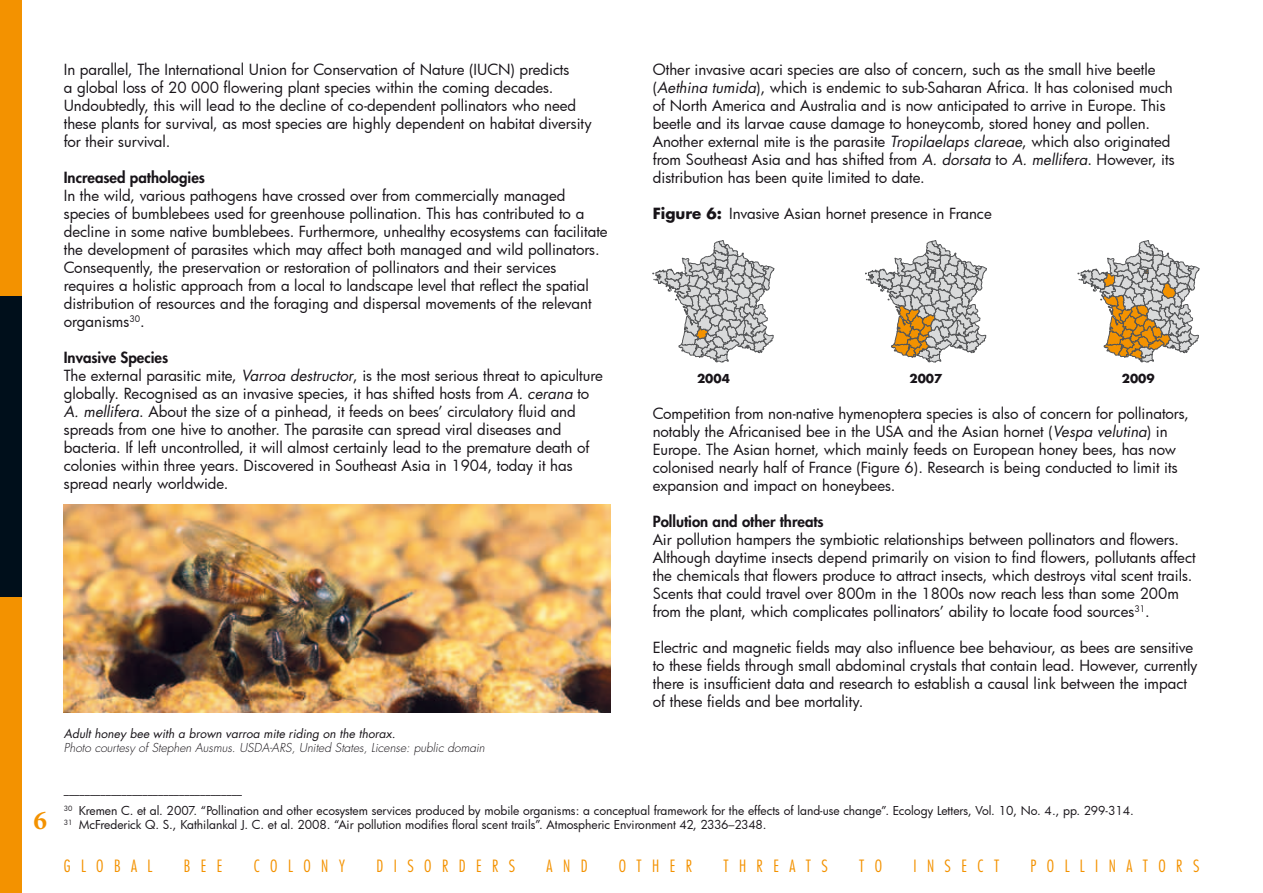
<style>
.page{position:relative;width:1263px;height:893px;background:#fff}
.page>*{position:absolute;margin:0;border:0;box-sizing:border-box;transform-origin:0 0}
.t1{font:700 27px "Minion Pro";color:#f39200}
.t2{font:300 condensed 16.5px "Futura";color:#f39200}
.t3{font:15px/18px "Futura";color:#181419}
.t4{font:800 15px "Futura";color:#181419}
.t5{font:12px/14.4px "Futura";color:#181419}
.t6{font:italic 300 12px "Futura";color:#181419}
.t7{font:italic 12px "Futura";color:#181419}
.t8{font:700 12px "Futura";color:#181419}
.t9{font:700 10.5px "Futura";color:#181419}
.s1{font-weight:800}
.s2{font-style:italic}
.s3{font-weight:700}
</style>
<div class="page">
<svg style="left:653px;top:240px;width:121px;height:122px"></svg>
<svg style="left:1078px;top:240px;width:121px;height:122px"></svg>
<svg style="left:865px;top:240px;width:121px;height:122px"></svg>
<div style="left:0;top:0;width:21px;height:893px;background:#f39200"></div>
<div style="left:0;top:296px;width:21px;height:301px;background:#000f1b"></div>
<img style="left:64px;top:505px;width:546px;height:208px">
<h1 class="t1" style="left:34px;top:802px;width:15px">6</h1>
<p class="t3" style="left:64px;top:60px;width:530px">In parallel, The International Union for Conservation of Nature (IUCN) predicts<br>a global loss of 20 000 flowering plant species within the coming decades.<br>Undoubtedly, this will lead to the decline of co-dependent pollinators who need these plants for survival, as most species are highly dependent on habitat diversity for their survival.</p>
<p class="t4" style="left:64px;top:168px;width:143px">Increased pathologies</p>
<p class="t3" style="left:64px;top:186px;width:545px">In the wild, various pathogens have crossed over from commercially managed species of bumblebees used for greenhouse pollination. This has contributed to a decline in some native bumblebees. Furthermore, unhealthy ecosystems can facilitate the development of parasites which may affect both managed and wild pollinators.<br>Consequently, the preservation or restoration of pollinators and their services requires a holistic approach from a local to landscape level that reflect the spatial distribution of resources and the foraging and dispersal movements of the relevant organisms<sup>30</sup>.</p>
<p class="t3" style="left:64px;top:348px;width:541px"><span class="s1">Invasive Species<br></span>The external parasitic mite, <span class="s2">Varroa destructor</span>, is the most serious threat to apiculture globally. Recognised as an invasive species, it has shifted hosts from <span class="s2">A. cerana</span> to <span class="s2">A. mellifera</span>. About the size of a pinhead, it feeds on bees’ circulatory fluid and spreads from one hive to another. The parasite can spread viral diseases and bacteria. If left uncontrolled, it will almost certainly lead to the premature death of colonies within three years. Discovered in Southeast Asia in 1904, today it has spread nearly worldwide.</p>
<p class="t7" style="left:64px;top:725px;width:333px">Adult honey bee with a brown varroa mite riding on the thorax.</p>
<p class="t6" style="left:64px;top:740px;width:423px">Photo courtesy of Stephen Ausmus. USDA-ARS, United States, License: public domain</p>
<p class="t3" style="left:653px;top:60px;width:523px">Other invasive acari species are also of concern, such as the small hive beetle (<span class="s2">Aethina tumida</span>), which is endemic to sub-Saharan Africa. It has colonised much of North America and Australia and is now anticipated to arrive in Europe. This beetle and its larvae cause damage to honeycomb, stored honey and pollen.<br>Another external mite is the parasite <span class="s2">Tropilaelaps clareae</span>, which also originated from Southeast Asia and has shifted from <span class="s2">A. dorsata</span> to <span class="s2">A. mellifera</span>. However, its distribution has been quite limited to date.</p>
<p class="t3" style="left:653px;top:204px;width:341px"><span class="s3">Figure 6:</span> Invasive Asian hornet presence in France</p>
<p class="t8" style="left:697px;top:370px;width:34px">2004</p>
<p class="t8" style="left:909px;top:370px;width:34px">2007</p>
<p class="t8" style="left:1122px;top:370px;width:34px">2009</p>
<p class="t3" style="left:653px;top:404px;width:538px">Competition from non-native hymenoptera species is also of concern for pollinators, notably the Africanised bee in the USA and the Asian hornet (<span class="s2">Vespa velutina</span>) in Europe. The Asian hornet, which mainly feeds on European honey bees, has now colonised nearly half of France (Figure 6). Research is being conducted to limit its expansion and impact on honeybees.</p>
<p class="t4" style="left:653px;top:511px;width:173px">Pollution and other threats</p>
<p class="t3" style="left:653px;top:530px;width:544px">Air pollution hampers the symbiotic relationships between pollinators and flowers.<br>Although daytime insects depend primarily on vision to find flowers, pollutants affect the chemicals that flowers produce to attract insects, which destroys vital scent trails.<br>Scents that could travel over 800m in the 1800s now reach less than some 200m from the plant, which complicates pollinators’ ability to locate food sources<sup>31</sup>.</p>
<p class="t3" style="left:653px;top:638px;width:546px">Electric and magnetic fields may also influence bee behaviour, as bees are sensitive to these fields through small abdominal crystals that contain lead. However, currently there is insufficient data and research to establish a causal link between the impact of these fields and bee mortality.</p>
<p class="t9" style="left:64px;top:783px;width:180px">__________________________________</p>
<p class="t5" style="left:64px;top:803px;width:1071px"><sup>30</sup> Kremen C. et al. 2007. “Pollination and other ecosystem services produced by mobile organisms: a conceptual framework for the effects of land-use change”. Ecology Letters, Vol. 10, No. 4., pp. 299-314.<br><sup>31</sup> McFrederick Q. S., Kathilankal J. C. et al. 2008. “Air pollution modifies floral scent trails”. Atmospheric Environment 42, 2336–2348.</p>
<p class="t2" style="left:64px;top:855px;width:90px">G L O B A L</p>
<p class="t2" style="left:184px;top:855px;width:40px">B E E</p>
<p class="t2" style="left:254px;top:855px;width:93px">C O L O N Y</p>
<p class="t2" style="left:377px;top:855px;width:140px">D I S O R D E R S</p>
<p class="t2" style="left:547px;top:855px;width:42px">A N D</p>
<p class="t2" style="left:619px;top:855px;width:75px">O T H E R</p>
<p class="t2" style="left:723px;top:855px;width:106px">T H R E A T S</p>
<p class="t2" style="left:859px;top:855px;width:24px">T O</p>
<p class="t2" style="left:913px;top:855px;width:87px">I N S E C T</p>
<p class="t2" style="left:1030px;top:855px;width:170px">P O L L I N A T O R S</p>
</div>
